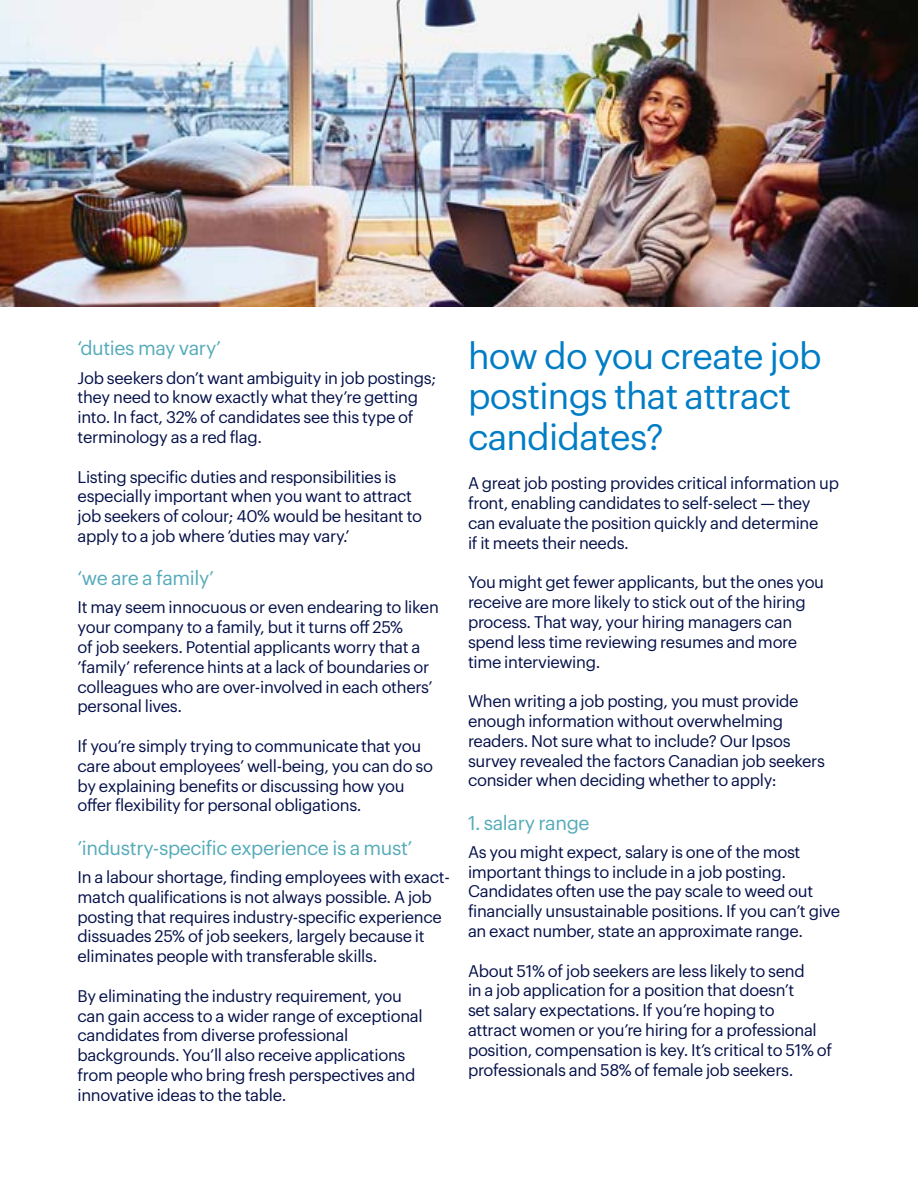
<style>
.page{position:relative;width:918px;height:1188px;background:#fff}
.page>*{position:absolute;margin:0;border:0;box-sizing:border-box;transform-origin:0 0}
.t1{font:36px/40.5px "Graphik";letter-spacing:-.02em;color:#007dc5}
.t2{font:19.5px "Graphik";letter-spacing:-.02em;color:#55abb9}
.t3{font:16.5px/19.8px "Graphik";letter-spacing:-.02em;color:#041049}
</style>
<div class="page">
<img style="left:0;top:0;width:918px;height:307px">
<p class="t2" style="left:78px;top:334px;width:145px">‘duties may vary’</p>
<p class="t3" style="left:78px;top:366px;width:360px">Job seekers don’t want ambiguity in job postings; they need to know exactly what they’re getting into. In fact, 32% of candidates see this type of terminology as a red flag.</p>
<p class="t3" style="left:78px;top:465px;width:346px">Listing specific duties and responsibilities is especially important when you want to attract job seekers of colour; 40% would be hesitant to apply to a job where ’duties may vary.’</p>
<p class="t2" style="left:78px;top:563px;width:138px">‘we are a family’</p>
<p class="t3" style="left:78px;top:596px;width:363px">It may seem innocuous or even endearing to liken your company to a family, but it turns off 25%<br>of job seekers. Potential applicants worry that a ’family’ reference hints at a lack of boundaries or colleagues who are over-involved in each others’ personal lives.</p>
<p class="t3" style="left:78px;top:735px;width:357px">If you’re simply trying to communicate that you care about employees’ well-being, you can do so by explaining benefits or discussing how you offer flexibility for personal obligations.</p>
<p class="t2" style="left:78px;top:833px;width:337px">’industry-specific experience is a must’</p>
<p class="t3" style="left:78px;top:866px;width:374px">In a labour shortage, finding employees with exact&shy;match qualifications is not always possible. A job posting that requires industry-specific experience dissuades 25% of job seekers, largely because it eliminates people with transferable skills.</p>
<p class="t3" style="left:78px;top:985px;width:347px">By eliminating the industry requirement, you can gain access to a wider range of exceptional candidates from diverse professional backgrounds. You’ll also receive applications from people who bring fresh perspectives and innovative ideas to the table.</p>
<h1 class="t1" style="left:468px;top:332px;width:355px">how do you create job postings that attract candidates?</h1>
<p class="t3" style="left:468px;top:472px;width:373px">A great job posting provides critical information up front, enabling candidates to self-select — they can evaluate the position quickly and determine<br>if it meets their needs.</p>
<p class="t3" style="left:468px;top:571px;width:358px">You might get fewer applicants, but the ones you receive are more likely to stick out of the hiring process. That way, your hiring managers can spend less time reviewing resumes and more time interviewing.</p>
<p class="t3" style="left:468px;top:690px;width:359px">When writing a job posting, you must provide enough information without overwhelming readers. Not sure what to include? Our Ipsos survey revealed the factors Canadian job seekers consider when deciding whether to apply:</p>
<p class="t2" style="left:468px;top:808px;width:123px">1. salary range</p>
<p class="t3" style="left:468px;top:841px;width:374px">As you might expect, salary is one of the most important things to include in a job posting.<br>Candidates often use the pay scale to weed out financially unsustainable positions. If you can’t give an exact number, state an approximate range.</p>
<p class="t3" style="left:468px;top:959px;width:366px">About 51% of job seekers are less likely to send<br>in a job application for a position that doesn’t<br>set salary expectations. If you’re hoping to<br>attract women or you’re hiring for a professional position, compensation is key. It’s critical to 51% of professionals and 58% of female job seekers.</p>
</div>
